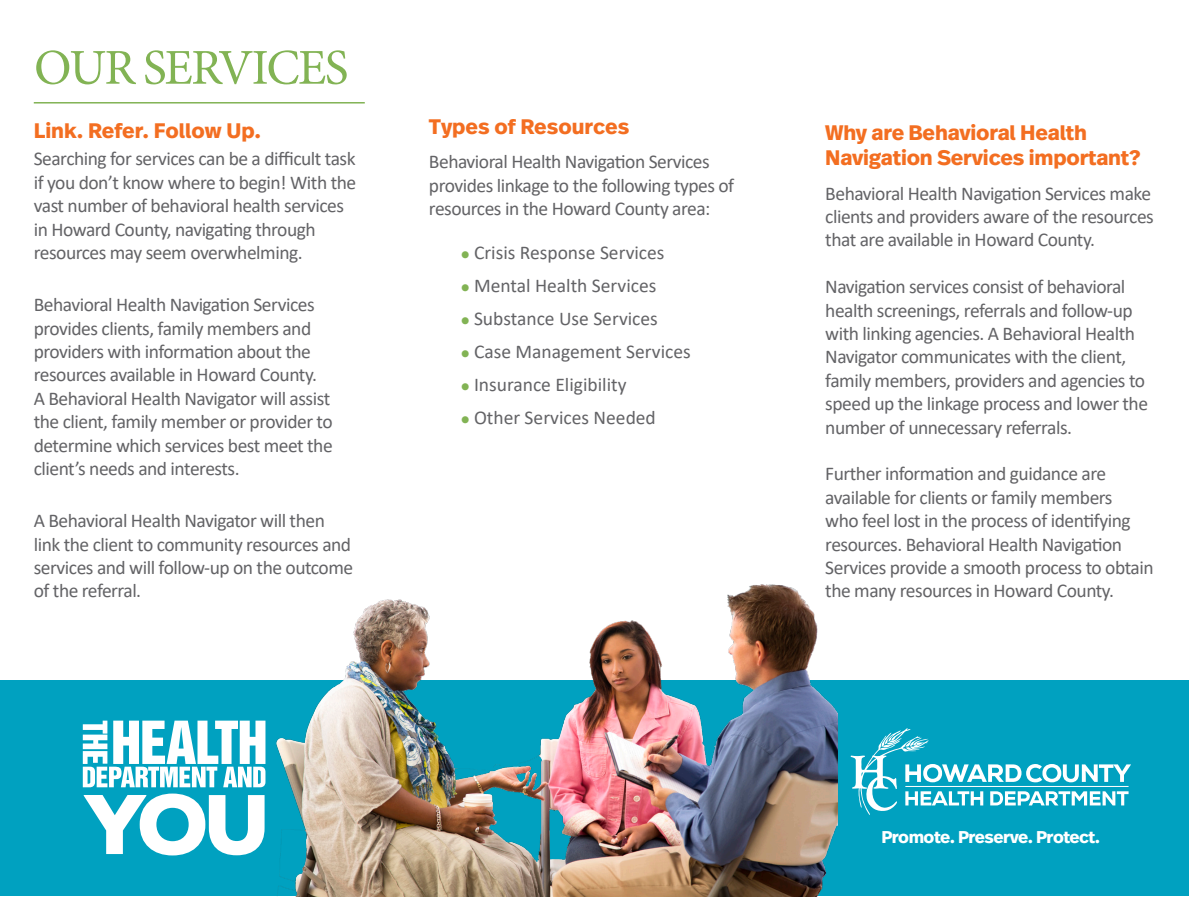
<style>
.page{position:relative;width:1189px;height:918px;background:#fff}
.page>*{position:absolute;margin:0;border:0;box-sizing:border-box;transform-origin:0 0}
.t1{font:50.1px "Minion Pro";letter-spacing:-.035em;color:#82b354}
.t2{font:700 21px/25.2px "Real Text OT";letter-spacing:-.01em;color:#f36e21}
.t3{font:19.5px/23.4px "Calibri";letter-spacing:-.025em;color:#636366}
.t4{font:19.5px "Calibri";color:#636366}
.t5{font:700 17.1px "Real Text OT";letter-spacing:-.03em;color:#fff}
.s1{font-weight:700;color:#82b354}
</style>
<div class="page">
<div style="left:0;top:680px;width:1188px;height:216px;background:#00a1c0"></div>
<svg style="left:84px;top:794px;width:180px;height:61px"></svg>
<svg style="left:83px;top:721px;width:182px;height:66px"></svg>
<hr style="left:34px;top:102px;width:330px;height:2px;background:#82b354">
<svg style="left:850px;top:728px;width:280px;height:87px"></svg>
<hr style="left:905px;top:786px;width:223px;height:1px;background:#fff">
<img style="left:276px;top:584px;width:561px;height:312px">
<p class="t1" style="left:34px;top:34px;width:316px">OUR SERVICES</p>
<p class="t2" style="left:34px;top:118px;width:229px">Link. Refer. Follow Up.</p>
<p class="t3" style="left:34px;top:147px;width:324px">Searching for services can be a difficult task if you don’t know where to begin! With the vast number of behavioral health services in Howard County, navigating through resources may seem overwhelming.</p>
<p class="t3" style="left:34px;top:292px;width:300px">Behavioral Health Navigation Services provides clients, family members and providers with information about the resources available in Howard County.<br>A Behavioral Health Navigator will assist the client, family member or provider to determine which services best meet the client’s needs and interests.</p>
<p class="t3" style="left:34px;top:508px;width:321px">A Behavioral Health Navigator will then link the client to community resources and services and will follow-up on the outcome of the referral.</p>
<p class="t2" style="left:429px;top:114px;width:202px">Types of Resources</p>
<p class="t3" style="left:429px;top:150px;width:307px">Behavioral Health Navigation Services provides linkage to the following types of resources in the Howard County area:</p>
<p class="t4" style="left:460px;top:239px;width:206px"><span class="s1">•</span> Crisis Response Services</p>
<p class="t4" style="left:460px;top:272px;width:197px"><span class="s1">•</span> Mental Health Services</p>
<p class="t4" style="left:460px;top:305px;width:199px"><span class="s1">•</span> Substance Use Services</p>
<p class="t4" style="left:460px;top:338px;width:232px"><span class="s1">•</span> Case Management Services</p>
<p class="t4" style="left:460px;top:371px;width:168px"><span class="s1">•</span> Insurance Eligibility</p>
<p class="t4" style="left:460px;top:404px;width:197px"><span class="s1">•</span> Other Services Needed</p>
<p class="t2" style="left:825px;top:120px;width:316px">Why are Behavioral Health<br>Navigation Services important?</p>
<p class="t3" style="left:825px;top:181px;width:330px">Behavioral Health Navigation Services make clients and providers aware of the resources that are available in Howard County.</p>
<p class="t3" style="left:825px;top:275px;width:324px">Navigation services consist of behavioral health screenings, referrals and follow-up with linking agencies. A Behavioral Health Navigator communicates with the client, family members, providers and agencies to speed up the linkage process and lower the number of unnecessary referrals.</p>
<p class="t3" style="left:825px;top:462px;width:330px">Further information and guidance are available for clients or family members<br>who feel lost in the process of identifying resources. Behavioral Health Navigation Services provide a smooth process to obtain the many resources in Howard County.</p>
<p class="t5" style="left:881px;top:826px;width:220px">Promote. Preserve. Protect.</p>
</div>
